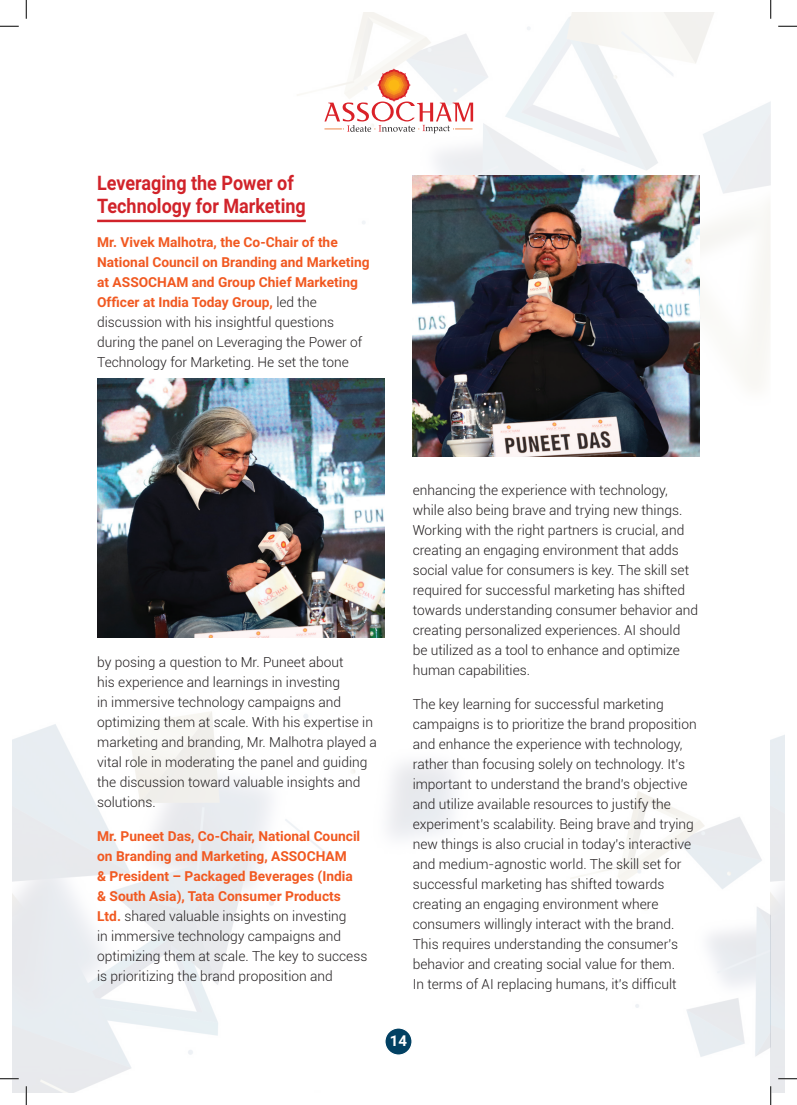
<style>
.page{position:relative;width:797px;height:1105px;background:#fff}
.page>*{position:absolute;margin:0;border:0;box-sizing:border-box;transform-origin:0 0}
.t1{font:700 20px/22.5px "Roboto";color:#d1232a;scale:.9 1}
.t2{font:700 15px "Roboto";color:#fff}
.t3{font:300 13.75px/20px "Roboto";color:#231f20}
.t4{font:700 13.75px/20px "Roboto";color:#f15921}
.s1{font-weight:300;color:#231f20}
.s2{font-weight:700;color:#f15921}
</style>
<div class="page">
<img style="left:288px;top:12px;width:482px;height:482px">
<img style="left:12px;top:711px;width:773px;height:382px">
<div style="left:385px;top:1028px;width:27px;height:27px;background:#024163;border-radius:50%"></div>
<div style="left:384px;top:1027px;width:28px;height:29px;border:1px solid #fff;border-radius:50%"></div>
<svg style="left:324px;top:68px;width:149px;height:66px"></svg>
<hr style="left:97px;top:220px;width:209px;height:2px;background:#d1232a">
<img style="left:97px;top:379px;width:287px;height:258px">
<img style="left:412px;top:175px;width:287px;height:281px">
<svg style="left:0;top:25px;width:19px;height:2px"></svg>
<svg style="left:778px;top:25px;width:19px;height:2px"></svg>
<svg style="left:0;top:1078px;width:19px;height:1px"></svg>
<svg style="left:778px;top:1078px;width:19px;height:1px"></svg>
<svg style="left:25px;top:0;width:2px;height:19px"></svg>
<svg style="left:25px;top:1086px;width:2px;height:19px"></svg>
<svg style="left:770px;top:0;width:1px;height:19px"></svg>
<svg style="left:770px;top:1086px;width:1px;height:19px"></svg>
<h1 class="t1" style="left:97px;top:171px;width:233px">Leveraging the Power of<br>Technology for Marketing</h1>
<p class="t4" style="left:97px;top:231px;width:274px">Mr. Vivek Malhotra, the Co-Chair of the National Council on Branding and Marketing at ASSOCHAM and Group Chief Marketing Officer at India Today Group, <span class="s1">led the discussion with his insightful questions during the panel on Leveraging the Power of Technology for Marketing. He set the tone</span></p>
<p class="t3" style="left:97px;top:651px;width:281px">by posing a question to Mr. Puneet about<br>his experience and learnings in investing<br>in immersive technology campaigns and optimizing them at scale. With his expertise in marketing and branding, Mr. Malhotra played a vital role in moderating the panel and guiding the discussion toward valuable insights and solutions.</p>
<p class="t3" style="left:97px;top:826px;width:272px"><span class="s2">Mr. Puneet Das, Co-Chair, National Council on Branding and Marketing, ASSOCHAM<br>&amp; President – Packaged Beverages (India<br>&amp; South Asia), Tata Consumer Products Ltd.</span> shared valuable insights on investing<br>in immersive technology campaigns and optimizing them at scale. The key to success is prioritizing the brand proposition and</p>
<p class="t3" style="left:412px;top:480px;width:287px">enhancing the experience with technology, while also being brave and trying new things.<br>Working with the right partners is crucial, and creating an engaging environment that adds social value for consumers is key. The skill set required for successful marketing has shifted towards understanding consumer behavior and creating personalized experiences. AI should be utilized as a tool to enhance and optimize human capabilities.</p>
<p class="t3" style="left:412px;top:694px;width:285px">The key learning for successful marketing campaigns is to prioritize the brand proposition and enhance the experience with technology, rather than focusing solely on technology. It's important to understand the brand's objective and utilize available resources to justify the experiment's scalability. Being brave and trying new things is also crucial in today's interactive and medium-agnostic world. The skill set for successful marketing has shifted towards creating an engaging environment where consumers willingly interact with the brand.<br>This requires understanding the consumer's behavior and creating social value for them.<br>In terms of AI replacing humans, it's difficult</p>
<p class="t2" style="left:390px;top:1030px;width:19px">14</p>
</div>
